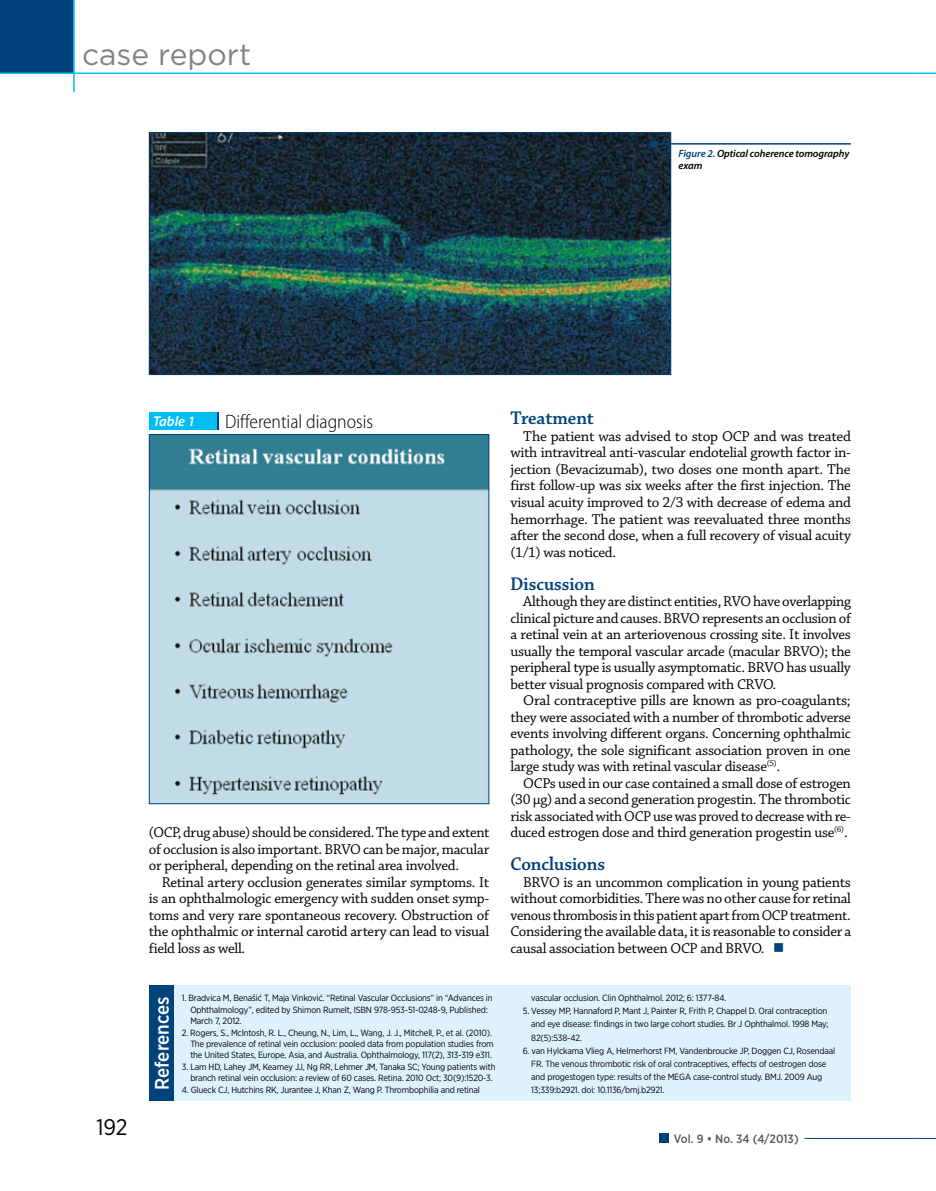
<style>
.page{position:relative;width:936px;height:1191px;background:#fff}
.page>*{position:absolute;margin:0;border:0;box-sizing:border-box;transform-origin:0 0}
.t1{font:30px "Gotham";color:#808285}
.t2{font:22.5px "Gotham Narrow";color:#000}
.t3{font:19.5px "Chaparral Pro Semibold Subh";color:#00427a}
.t4{font:300 semi-condensed 19.5px "Myriad Pro";color:#000}
.t5{font:500 19.5px "Gotham Narrow";color:#fff}
.t6{font:15px/16.5px "Chaparral Pro";letter-spacing:-.02em;color:#000;text-align:justify}
.t7{font:italic 600 14.25px "Myriad Pro";color:#fff}
.t8{font:500 12px "Gotham Narrow";color:#58595b}
.t9{font:italic 600 10.5px/12px "Myriad Pro";letter-spacing:-.01em;color:#000}
.t10{font:9px/11.4px "Gotham Narrow";letter-spacing:-.02em;color:#000}
.s1{color:#00427a}
</style>
<div class="page">
<hr style="left:804px;top:1138px;width:110px;height:1px;background:#00427a">
<div style="left:659px;top:1133px;width:9px;height:10px;background:#00427a"></div>
<div style="left:0;top:0;width:73px;height:73px;background:#00427a"></div>
<hr style="left:0;top:73px;width:914px;height:1px;background:#00bdf2">
<hr style="left:73px;top:0;width:2px;height:92px;background:#00bdf2">
<svg style="left:914px;top:1138px;width:21px;height:1px"></svg>
<svg style="left:914px;top:73px;width:21px;height:1px"></svg>
<div style="left:173px;top:985px;width:677px;height:116px;background:#def2fd"></div>
<div style="left:149px;top:985px;width:24px;height:116px;background:#00427a"></div>
<img style="left:151px;top:134px;width:518px;height:239px">
<div style="left:149px;top:132px;width:522px;height:243px;border:1px solid #00427a"></div>
<img style="left:151px;top:436px;width:336px;height:366px">
<div style="left:149px;top:434px;width:340px;height:370px;border:1px solid #00427a"></div>
<div style="left:151px;top:412px;width:68px;height:18px;background:#00427a"></div>
<div style="left:149px;top:412px;width:68px;height:18px;background:#00bdf2"></div>
<hr style="left:654px;top:143px;width:196px;height:2px;background:#00427a">
<svg style="left:651px;top:141px;width:5px;height:6px"></svg>
<h1 class="t1" style="left:82px;top:35px;width:171px">case report</h1>
<p class="t9" style="left:678px;top:147px;width:172px"><span class="s1">Figure 2.</span> Optical coherence tomography exam</p>
<h2 class="t2" style="left:96px;top:1113px;width:33px">192</h2>
<p class="t7" style="left:153px;top:412px;width:43px">Table 1</p>
<h3 class="t4" style="left:225px;top:411px;width:149px">Differential diagnosis</h3>
<p class="t6" style="left:149px;top:824px;width:342px">(OCP, drug abuse) should be considered. The type and extent of occlusion is also important. BRVO can be major, macular or peripheral, depending on the retinal area involved.</p>
<p class="t6" style="left:149px;top:874px;width:342px;text-indent:13px">Retinal artery occlusion generates similar symptoms. It is an ophthalmologic emergency with sudden onset symp&shy;toms and very rare spontaneous recovery. Obstruction of the ophthalmic or internal carotid artery can lead to visual field loss as well.</p>
<h3 class="t3" style="left:510px;top:408px;width:85px">Treatment</h3>
<p class="t6" style="left:510px;top:428px;width:342px;text-indent:13px">The patient was advised to stop OCP and was treated with intravitreal anti-vascular endotelial growth factor in&shy;jection (Bevacizumab), two doses one month apart. The first follow-up was six weeks after the first injection. The visual acuity improved to 2/3 with decrease of edema and hemorrhage. The patient was reevaluated three months after the second dose, when a full recovery of visual acuity (1/1) was noticed.</p>
<h3 class="t3" style="left:510px;top:573px;width:86px">Discussion</h3>
<p class="t6" style="left:510px;top:593px;width:342px;text-indent:13px">Although they are distinct entities, RVO have overlapping clinical picture and causes. BRVO represents an occlusion of a retinal vein at an arteriovenous crossing site. It involves usually the temporal vascular arcade (macular BRVO); the peripheral type is usually asymptomatic. BRVO has usually better visual prognosis compared with CRVO.</p>
<p class="t6" style="left:510px;top:692px;width:342px;text-indent:13px">Oral contraceptive pills are known as pro-coagulants; they were associated with a number of thrombotic adverse events involving different organs. Concerning ophthalmic pathology, the sole significant association proven in one large study was with retinal vascular disease<sup>(5)</sup>.</p>
<p class="t6" style="left:510px;top:775px;width:342px;text-indent:13px">OCPs used in our case contained a small dose of estrogen (30 µg) and a second generation progestin. The thrombotic risk associated with OCP use was proved to decrease with re&shy;duced estrogen dose and third generation progestin use<sup>(6)</sup>.</p>
<h3 class="t3" style="left:510px;top:853px;width:96px">Conclusions</h3>
<p class="t6" style="left:510px;top:874px;width:342px;text-indent:13px">BRVO is an uncommon complication in young patients without comorbidities. There was no other cause for retinal venous thrombosis in this patient apart from OCP treatment.<br>Considering the available data, it is reasonable to consider a causal association between OCP and BRVO. <span class="s1">■</span></p>
<h3 class="t5" style="left:149px;top:1089px;width:95px;rotate:-90deg">References</h3>
<p class="t10" style="left:190px;top:992px;width:304px;text-indent:-9px">1. Bradvica M, Benašić T, Maja Vinković. “Retinal Vascular Occlusions” in “Advances in<br>Ophthalmology”, edited by Shimon Rumelt, ISBN 978-953-51-0248-9, Published:<br>March 7, 2012.</p>
<p class="t10" style="left:190px;top:1026px;width:305px;text-indent:-9px">2. Rogers, S., McIntosh, R. L., Cheung, N., Lim, L., Wang, J. J., Mitchell, P., et al. (2010).<br>The prevalence of retinal vein occlusion: pooled data from population studies from the United States, Europe, Asia, and Australia. Ophthalmology, 117(2), 313-319 e311.</p>
<p class="t10" style="left:190px;top:1060px;width:307px;text-indent:-9px">3. Lam HD, Lahey JM, Kearney JJ, Ng RR, Lehmer JM, Tanaka SC; Young patients with branch retinal vein occlusion: a review of 60 cases. Retina. 2010 Oct; 30(9):1520-3.</p>
<p class="t10" style="left:182px;top:1083px;width:299px">4. Glueck CJ, Hutchins RK, Jurantee J, Khan Z, Wang P. Thrombophilia and retinal</p>
<p class="t10" style="left:531px;top:992px;width:196px">vascular occlusion. Clin Ophthalmol. 2012; 6: 1377-84.</p>
<p class="t10" style="left:531px;top:1004px;width:299px;line-height:13px;text-indent:-9px">5. Vessey MP, Hannaford P, Mant J, Painter R, Frith P, Chappel D. Oral contraception and eye disease: findings in two large cohort studies. Br J Ophthalmol. 1998 May;<br>82(5):538-42.</p>
<p class="t10" style="left:522px;top:1043px;width:314px;line-height:13px;text-align:center">6. van Hylckama Vlieg A, Helmerhorst FM, Vandenbroucke JP, Doggen CJ, Rosendaal<br>FR. The venous thrombotic risk of oral contraceptives, effects of oestrogen dose<br>and progestogen type: results of the MEGA case-control study. BMJ. 2009 Aug</p>
<p class="t10" style="left:531px;top:1083px;width:135px">13;339:b2921. doi: 10.1136/bmj.b2921.</p>
<p class="t8" style="left:674px;top:1130px;width:126px">Vol. 9 • No. 34 (4/2013)</p>
</div>
